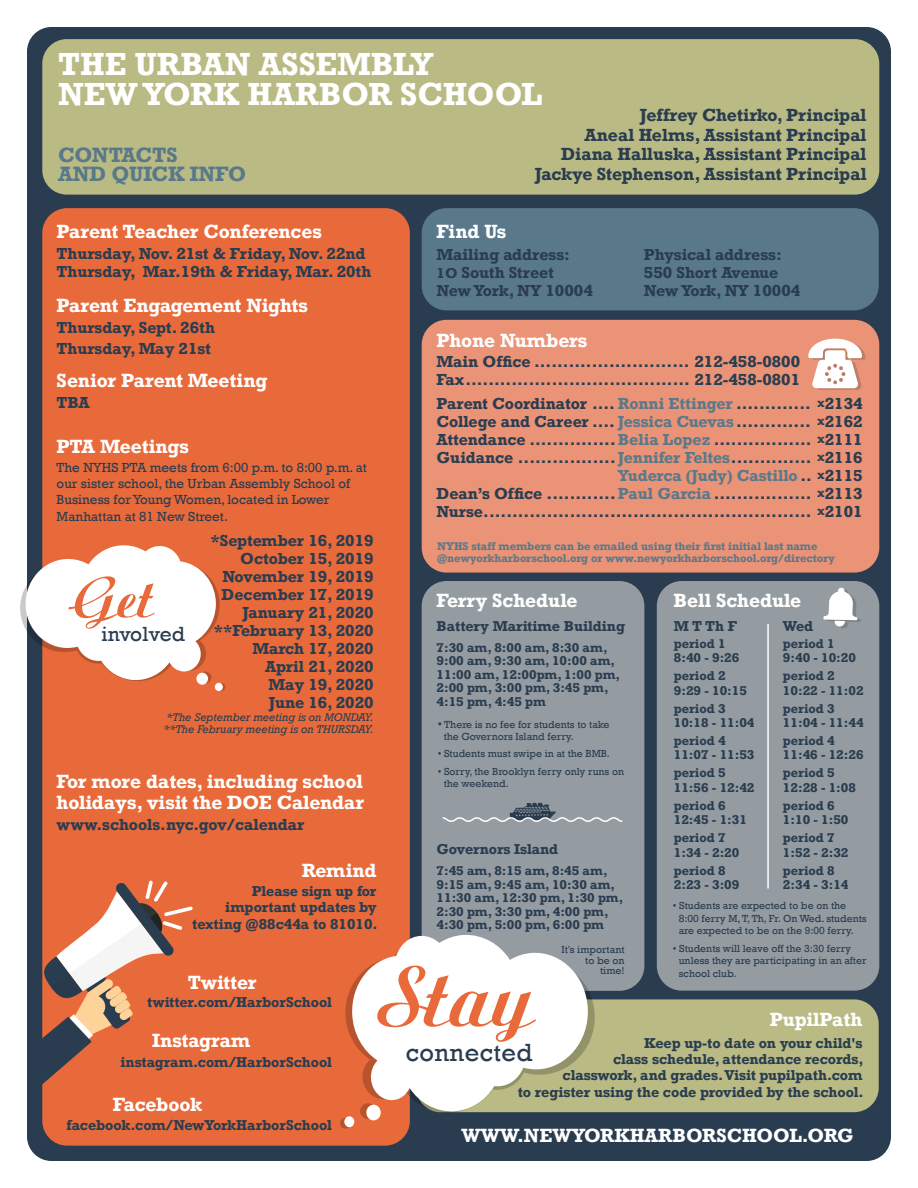
<style>
.page{position:relative;width:918px;height:1188px;background:#fff}
.page>*{position:absolute;margin:0;border:0;box-sizing:border-box;transform-origin:0 0}
.t1{font:90px "Ariston Bld";color:#e86a3a}
.t2{font:60px "Ariston Bld";color:#e86a3a}
.t3{font:700 30px/30px "Rockwell";color:#fff}
.t4{font:25.5px "Rockwell";letter-spacing:.015em;color:#2a3d50}
.t5{font:21px "Rockwell";letter-spacing:.01em;color:#2a3d50}
.t6{font:700 19.5px/19.5px "Rockwell";color:#59798b}
.t7{font:700 18px/21.6px "Rockwell";color:#fff}
.t8{font:700 16.5px/19.8px "Rockwell";color:#2a3d50;text-align:right}
.t9{font:700 15px/18px "Rockwell";color:#2a3d50}
.t10{font:700 15px/18px "Rockwell";color:#59798b}
.t11{font:700 13.5px/16.2px "Rockwell";color:#2a3d50;text-align:right}
.t12{font:13.5px/16.2px "Rockwell";color:#2a3d50}
.t13{font:700 12px/14.4px "Rockwell";color:#2a3d50}
.t14{font:10.5px/12.6px "Rockwell";color:#2a3d50}
.t15{font:700 10.5px/12px "Rockwell";letter-spacing:-.01em;color:#59798b}
.t16{font:italic 10.5px/12.6px "Rockwell";color:#2a3d50}
.s1{font-size:13.5px}
.s2{font-size:12px}
</style>
<div class="page">
<div style="left:27px;top:27px;width:864px;height:1134px;background:#2a3d50;border-radius:24px"></div>
<div style="left:422px;top:320px;width:457px;height:253px;background:#ea9376;border-radius:25px"></div>
<div style="left:42px;top:208px;width:368px;height:938px;background:#e86a3a;border-radius:25px"></div>
<div style="left:657px;top:581px;width:222px;height:410px;background:#959ca1;border-radius:25px"></div>
<div style="left:422px;top:581px;width:222px;height:410px;background:#959ca1;border-radius:25px"></div>
<div style="left:422px;top:208px;width:457px;height:102px;background:#59798b;border-radius:25px"></div>
<div style="left:416px;top:999px;width:463px;height:113px;background:#b9ba84;border-radius:24px"></div>
<div style="left:42px;top:39px;width:837px;height:156px;background:#b9ba84;border-radius:24px"></div>
<hr style="left:767px;top:624px;width:2px;height:265px;background:#fff">
<svg style="left:823px;top:587px;width:38px;height:41px"></svg>
<svg style="left:808px;top:339px;width:57px;height:51px"></svg>
<svg style="left:442px;top:803px;width:181px;height:19px"></svg>
<svg style="left:42px;top:880px;width:151px;height:209px"></svg>
<svg style="left:345px;top:988px;width:250px;height:125px"></svg>
<svg style="left:360px;top:1103px;width:16px;height:16px"></svg>
<svg style="left:340px;top:1118px;width:11px;height:11px"></svg>
<svg style="left:351px;top:934px;width:238px;height:178px"></svg>
<div style="left:366px;top:1105px;width:15px;height:15px;background:#fff;border-radius:50%"></div>
<div style="left:344px;top:1116px;width:10px;height:11px;background:#fff;border-radius:50%"></div>
<svg style="left:217px;top:683px;width:8px;height:8px"></svg>
<svg style="left:20px;top:545px;width:200px;height:136px"></svg>
<div style="left:196px;top:673px;width:12px;height:12px;background:#fff;border-radius:50%"></div>
<div style="left:215px;top:683px;width:8px;height:8px;background:#fff;border-radius:50%"></div>
<h3 class="t3" style="left:58px;top:49px;width:486px">THE URBAN ASSEMBLY<br>NEW YORK HARBOR SCHOOL</h3>
<h3 class="t6" style="left:58px;top:145px;width:190px">CONTACTS<br>AND QUICK INFO</h3>
<p class="t7" style="left:57px;top:220px;width:267px">Parent Teacher Conferences</p>
<p class="t9" style="left:57px;top:244px;width:316px">Thursday, Nov. 21st &amp; Friday, Nov. 22nd<br>Thursday, Mar.19th &amp; Friday, Mar. 20th</p>
<p class="t7" style="left:57px;top:295px;width:253px">Parent Engagement Nights</p>
<p class="t9" style="left:57px;top:317px;width:160px;line-height:21px">Thursday, Sept. 26th<br>Thursday, May 21st</p>
<p class="t7" style="left:57px;top:370px;width:212px">Senior Parent Meeting</p>
<p class="t9" style="left:57px;top:394px;width:35px">TBA</p>
<p class="t7" style="left:57px;top:435px;width:134px">PTA Meetings</p>
<p class="t12" style="left:57px;top:460px;width:312px">The NYHS PTA meets from 6:00 p.m. to 8:00 p.m. at our sister school, the Urban Assembly School of Business for Young Women, located in Lower Manhattan at 81 New Street.</p>
<p class="t8" style="left:535px;top:105px;width:333px">Jeffrey Chetirko, Principal<br>Aneal Helms, Assistant Principal Diana Halluska, Assistant Principal Jackye Stephenson, Assistant Principal</p>
<p class="t7" style="left:437px;top:220px;width:71px">Find Us</p>
<p class="t9" style="left:437px;top:245px;width:158px">Mailing address:<br><span class="s1">1O</span> South Street<br>New York, NY 10004</p>
<p class="t9" style="left:644px;top:245px;width:158px">Physical address:<br>550 Short Avenue<br>New York, NY 10004</p>
<p class="t7" style="left:437px;top:329px;width:152px">Phone Numbers</p>
<p class="t9" style="left:437px;top:352px;width:365px">Main Office ........................... 212-458-0800<br>Fax ....................................... 212-458-0801</p>
<p class="t9" style="left:437px;top:394px;width:428px;text-align:right">Parent Coordinator ...................................... <sup>x</sup>2134<br>College and Career ...................................... <sup>x</sup>2162<br>Attendance ................................................. <sup>x</sup>2111<br>Guidance ................................................... <sup>x</sup>2116 .................................. <sup>x</sup>2115<br>Dean’s Office .............................................. <sup>x</sup>2113<br>Nurse......................................................... <sup>x</sup>2101</p>
<p class="t10" style="left:618px;top:395px;width:181px">Ronni Ettinger<br>Jessica Cuevas<br>Belia Lopez<br>Jennifer Feltes<br>Yuderca (Judy) Castillo<br>Paul Garcia</p>
<p class="t9" style="left:210px;top:531px;width:165px;text-align:right">*September 16, 2019<br>October 15, 2019<br>November 19, 2019<br>December 17, 2019<br>January 21, 2020 **February 13, 2020<br>March 17, 2020<br>April 21, 2020<br>May 19, 2020<br>June 16, 2020</p>
<p class="t16" style="left:163px;top:711px;width:212px">*The September meeting is on MONDAY. **The February meeting is on THURSDAY.</p>
<p class="t15" style="left:437px;top:540px;width:400px">NYHS staff members can be emailed using their first initial last name @newyorkharborschool.org or www.newyorkharborschool.org/directory</p>
<p class="t7" style="left:437px;top:589px;width:142px">Ferry Schedule</p>
<p class="t11" style="left:437px;top:618px;width:190px">Battery Maritime Building</p>
<h2 class="t2" style="left:72px;top:557px;width:84px">Get</h2>
<p class="t7" style="left:674px;top:589px;width:129px">Bell Schedule</p>
<p class="t11" style="left:674px;top:618px;width:65px">M T Th F</p>
<p class="t13" style="left:674px;top:636px;width:67px">period 1<br>8:40 - 9:26</p>
<p class="t13" style="left:674px;top:669px;width:75px">period 2<br>9:29 - 10:15</p>
<p class="t13" style="left:674px;top:701px;width:82px">period 3<br>10:18 - 11:04</p>
<p class="t13" style="left:674px;top:733px;width:82px">period 4<br>11:07 - 11:53</p>
<p class="t13" style="left:674px;top:766px;width:82px">period 5<br>11:56 - 12:42</p>
<p class="t13" style="left:674px;top:798px;width:75px">period 6<br>12:45 - 1:31</p>
<p class="t13" style="left:674px;top:831px;width:67px">period 7<br>1:34 - 2:20</p>
<p class="t13" style="left:674px;top:863px;width:67px">period 8<br>2:23 - 3:09</p>
<p class="t11" style="left:783px;top:618px;width:32px">Wed</p>
<h3 class="t5" style="left:101px;top:622px;width:85px">involved</h3>
<p class="t13" style="left:783px;top:636px;width:75px">period 1<br>9:40 - 10:20</p>
<p class="t13" style="left:783px;top:669px;width:82px">period 2<br>10:22 - 11:02</p>
<p class="t13" style="left:783px;top:701px;width:82px">period 3<br>11:04 - 11:44</p>
<p class="t13" style="left:783px;top:733px;width:82px">period 4<br>11:46 - 12:26</p>
<p class="t13" style="left:783px;top:766px;width:75px">period 5<br>12:28 - 1:08</p>
<p class="t13" style="left:783px;top:798px;width:67px">period 6<br>1:10 - 1:50</p>
<p class="t13" style="left:783px;top:831px;width:67px">period 7<br>1:52 - 2:32</p>
<p class="t13" style="left:783px;top:863px;width:67px">period 8<br>2:34 - 3:14</p>
<p class="t13" style="left:437px;top:640px;width:185px;line-height:13.5px">7:30 am, 8:00 am, 8:30 am,<br>9:00 am, 9:30 am, 10:00 am,<br>11:00 am, 12:00pm, 1:00 pm,<br>2:00 pm, 3:00 pm, 3:45 pm,<br>4:15 pm, 4:45 pm</p>
<p class="t14" style="left:444px;top:718px;width:167px;text-indent:-6px"><span class="s2">•</span> There is no fee for students to take the Governors Island ferry.</p>
<p class="t14" style="left:438px;top:748px;width:174px">• Students must swipe in at the BMB.</p>
<p class="t14" style="left:444px;top:765px;width:182px;text-indent:-6px">• Sorry, the Brooklyn ferry only runs on the weekend.</p>
<p class="t7" style="left:57px;top:770px;width:309px">For more dates, including school holidays, visit the DOE Calendar</p>
<p class="t9" style="left:57px;top:816px;width:249px">www.schools.nyc.gov/calendar</p>
<p class="t11" style="left:437px;top:841px;width:123px">Governors Island</p>
<p class="t13" style="left:437px;top:864px;width:188px;line-height:13.5px">7:45 am, 8:15 am, 8:45 am,<br>9:15 am, 9:45 am, 10:30 am,<br>11:30 am, 12:30 pm, 1:30 pm,<br>2:30 pm, 3:30 pm, 4:00 pm,<br>4:30 pm, 5:00 pm, 6:00 pm</p>
<p class="t7" style="left:302px;top:859px;width:76px">Remind</p>
<p class="t11" style="left:192px;top:883px;width:187px">Please sign up for important updates by texting @88c44a to 81010.</p>
<p class="t14" style="left:679px;top:900px;width:190px;text-indent:-6px">• Students are expected to be on the<br>8:00 ferry M, T, Th, Fr. On Wed. students are expected to be on the 9:00 ferry.</p>
<p class="t14" style="left:679px;top:942px;width:189px;text-indent:-6px">• Students will leave off the 3:30 ferry unless they are participating in an after school club.</p>
<p class="t7" style="left:770px;top:1008px;width:94px">PupilPath</p>
<p class="t11" style="left:518px;top:1035px;width:347px">Keep up-to date on your child's<br>class schedule, attendance records,<br>classwork, and grades. Visit pupilpath.com<br>to register using the code provided by the school.</p>
<p class="t14" style="left:562px;top:945px;width:64px;line-height:10.5px;text-align:right">It's important to be on time!</p>
<h1 class="t1" style="left:381px;top:936px;width:156px">Stay</h1>
<p class="t7" style="left:188px;top:971px;width:70px">Twitter</p>
<p class="t11" style="left:147px;top:994px;width:186px">twitter.com/HarborSchool</p>
<p class="t7" style="left:152px;top:1030px;width:100px">Instagram</p>
<h3 class="t4" style="left:406px;top:1037px;width:128px">connected</h3>
<p class="t11" style="left:120px;top:1054px;width:213px">instagram.com/HarborSchool</p>
<p class="t7" style="left:113px;top:1093px;width:91px">Facebook</p>
<p class="t11" style="left:66px;top:1117px;width:267px">facebook.com/NewYorkHarborSchool</p>
<p class="t7" style="left:462px;top:1124px;width:394px">WWW.NEWYORKHARBORSCHOOL.ORG</p>
</div>
